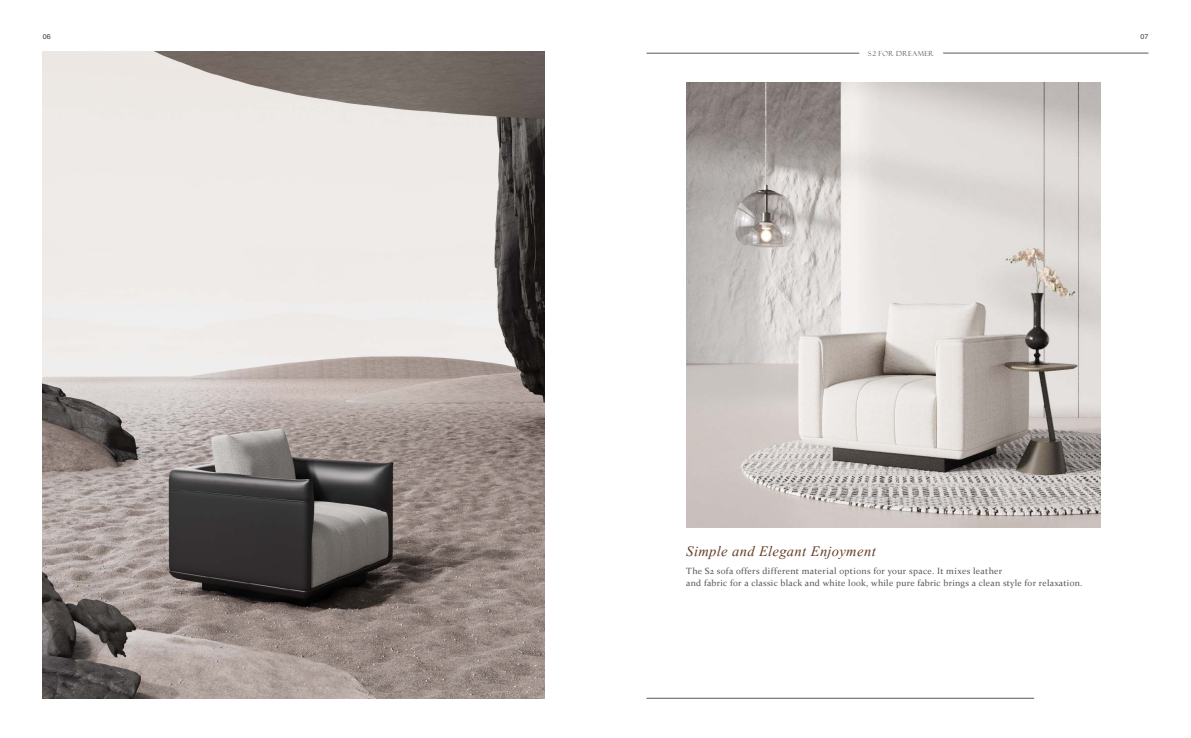
<style>
.page{position:relative;width:1191px;height:738px;background:#fff}
.page>*{position:absolute;margin:0;border:0;box-sizing:border-box;transform-origin:0 0}
.t1{font:18px "Vijaya";letter-spacing:.02em;color:#643c23}
.t2{font:9px/12px "Constantia";letter-spacing:.025em;color:#595757}
.t3{font:7px "Felix Titling";letter-spacing:.055em;color:#595757}
.t4{font:7px "Helvetica";color:#3e3a39}
</style>
<div class="page">
<img style="left:43px;top:51px;width:501px;height:646px">
<img style="left:686px;top:82px;width:414px;height:445px">
<hr style="left:646px;top:697px;width:388px;height:1px;background:#595757">
<hr style="left:646px;top:53px;width:213px;height:1px;background:#595757">
<hr style="left:943px;top:53px;width:205px;height:1px;background:#595757">
<p class="t4" style="left:43px;top:32px;width:9px">06</p>
<p class="t4" style="left:1140px;top:32px;width:9px">07</p>
<p class="t3" style="left:868px;top:49px;width:68px">S2 FOR DREAMER</p>
<h1 class="t1" style="left:686px;top:536px;width:191px">Simple and Elegant Enjoyment</h1>
<p class="t2" style="left:686px;top:564px;width:398px">The S2 sofa offers different material options for your space. It mixes leather<br>and fabric for a classic black and white look, while pure fabric brings a clean style for relaxation.</p>
</div>
